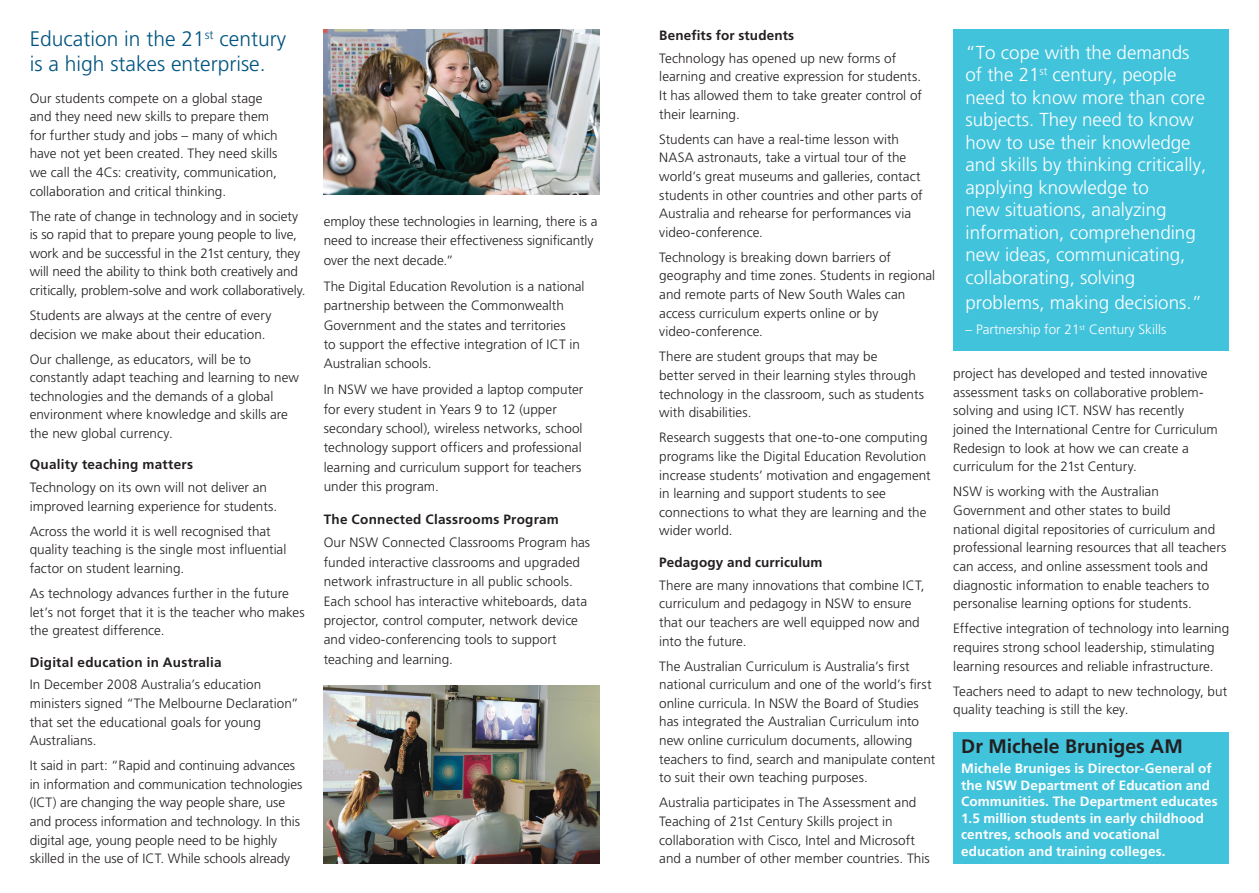
<style>
.page{position:relative;width:1259px;height:893px;background:#fff}
.page>*{position:absolute;margin:0;border:0;box-sizing:border-box;transform-origin:0 0}
._01__BODY_HEAD{font:300 21px/25.7px "Frutiger LT Std";color:#005480}
._02__BODY_SUB_HEAD{font:700 19.5px "Frutiger LT Std";color:#231f20}
._04__PULL_OUT{font:300 18.75px/22.5px "Frutiger LT Std";color:#fff}
._03__BODY_COPY{font:300 13.5px/18.6px "Frutiger LT Std";color:#231f20}
._03__BODY_COPY-2{font:700 13.5px/16.5px "Frutiger LT Std";letter-spacing:.005em;color:#fff}
._02__BODY_SUB_HEAD-2{font:700 13.5px "Frutiger LT Std";letter-spacing:.015em;color:#231f20}
._04__PULL_OUT-2{font:300 13.5px "Frutiger LT Std";color:#fff}
</style>
<div class="page">
<img style="left:324px;top:30px;width:276px;height:165px">
<div style="left:953px;top:732px;width:276px;height:131px;background:#42c3dc"></div>
<div style="left:953px;top:30px;width:276px;height:321px;background:#42c3dc"></div>
<img style="left:324px;top:686px;width:276px;height:177px">
<p class="_01__BODY_HEAD" style="left:30px;top:26px;width:258px">Education in the 21<sup>st</sup> century is a high stakes enterprise.</p>
<p class="_03__BODY_COPY" style="left:30px;top:89px;width:249px">Our students compete on a global stage and they need new skills to prepare them for further study and jobs – many of which have not yet been created. They need skills we call the 4Cs: creativity, communication, collaboration and critical thinking.</p>
<p class="_03__BODY_COPY" style="left:30px;top:207px;width:277px">The rate of change in technology and in society is so rapid that to prepare young people to live, work and be successful in the 21st century, they will need the ability to think both creatively and critically, problem-solve and work collaboratively.</p>
<p class="_03__BODY_COPY" style="left:30px;top:306px;width:243px">Students are always at the centre of every decision we make about their education.</p>
<p class="_03__BODY_COPY" style="left:30px;top:350px;width:271px">Our challenge, as educators, will be to constantly adapt teaching and learning to new technologies and the demands of a global environment where knowledge and skills are the new global currency.</p>
<p class="_02__BODY_SUB_HEAD-2" style="left:30px;top:457px;width:165px">Quality teaching matters</p>
<p class="_03__BODY_COPY" style="left:30px;top:478px;width:249px">Technology on its own will not deliver an improved learning experience for students.</p>
<p class="_03__BODY_COPY" style="left:30px;top:522px;width:258px">Across the world it is well recognised that quality teaching is the single most influential factor on student learning.</p>
<p class="_03__BODY_COPY" style="left:30px;top:584px;width:276px">As technology advances further in the future let’s not forget that it is the teacher who makes the greatest difference.</p>
<p class="_02__BODY_SUB_HEAD-2" style="left:30px;top:654px;width:193px">Digital education in Australia</p>
<p class="_03__BODY_COPY" style="left:30px;top:676px;width:270px">In December 2008 Australia’s education ministers signed “The Melbourne Declaration” that set the educational goals for young Australians.</p>
<p class="_03__BODY_COPY" style="left:30px;top:756px;width:274px">It said in part: “Rapid and continuing advances in information and communication technologies (ICT) are changing the way people share, use and process information and technology. In this digital age, young people need to be highly skilled in the use of ICT. While schools already</p>
<p class="_03__BODY_COPY" style="left:324px;top:212px;width:275px;line-height:19.5px">employ these technologies in learning, there is a need to increase their effectiveness significantly over the next decade.”</p>
<p class="_03__BODY_COPY" style="left:324px;top:276px;width:262px;line-height:19.5px">The Digital Education Revolution is a national partnership between the Commonwealth Government and the states and territories<br>to support the effective integration of ICT in Australian schools.</p>
<p class="_03__BODY_COPY" style="left:324px;top:380px;width:261px;line-height:19.5px">In NSW we have provided a laptop computer for every student in Years 9 to 12 (upper secondary school), wireless networks, school technology support officers and professional learning and curriculum support for teachers under this program.</p>
<p class="_02__BODY_SUB_HEAD-2" style="left:324px;top:511px;width:236px">The Connected Classrooms Program</p>
<p class="_03__BODY_COPY" style="left:324px;top:533px;width:268px;line-height:19.5px">Our NSW Connected Classrooms Program has funded interactive classrooms and upgraded network infrastructure in all public schools.<br>Each school has interactive whiteboards, data projector, control computer, network device and video-conferencing tools to support teaching and learning.</p>
<p class="_02__BODY_SUB_HEAD-2" style="left:659px;top:27px;width:136px">Benefits for students</p>
<p class="_03__BODY_COPY" style="left:659px;top:49px;width:264px">Technology has opened up new forms of learning and creative expression for students.<br>It has allowed them to take greater control of their learning.</p>
<p class="_03__BODY_COPY" style="left:659px;top:130px;width:265px">Students can have a real-time lesson with NASA astronauts, take a virtual tour of the world’s great museums and galleries, contact students in other countries and other parts of Australia and rehearse for performances via video-conference.</p>
<p class="_03__BODY_COPY" style="left:659px;top:248px;width:277px">Technology is breaking down barriers of geography and time zones. Students in regional and remote parts of New South Wales can access curriculum experts online or by video-conference.</p>
<p class="_03__BODY_COPY" style="left:659px;top:348px;width:266px">There are student groups that may be<br>better served in their learning styles through technology in the classroom, such as students with disabilities.</p>
<p class="_03__BODY_COPY" style="left:659px;top:428px;width:273px">Research suggests that one-to-one computing programs like the Digital Education Revolution increase students’ motivation and engagement in learning and support students to see connections to what they are learning and the wider world.</p>
<p class="_02__BODY_SUB_HEAD-2" style="left:659px;top:554px;width:165px">Pedagogy and curriculum</p>
<p class="_03__BODY_COPY" style="left:659px;top:576px;width:267px">There are many innovations that combine ICT, curriculum and pedagogy in NSW to ensure that our teachers are well equipped now and into the future.</p>
<p class="_03__BODY_COPY" style="left:659px;top:657px;width:277px">The Australian Curriculum is Australia’s first national curriculum and one of the world’s first online curricula. In NSW the Board of Studies has integrated the Australian Curriculum into new online curriculum documents, allowing teachers to find, search and manipulate content to suit their own teaching purposes.</p>
<p class="_03__BODY_COPY" style="left:659px;top:794px;width:272px">Australia participates in The Assessment and Teaching of 21st Century Skills project in collaboration with Cisco, Intel and Microsoft and a number of other member countries. This</p>
<p class="_04__PULL_OUT" style="left:965px;top:41px;width:242px">“To cope with the demands of the 21<sup>st</sup> century, people need to know more than core subjects. They need to know how to use their knowledge and skills by thinking critically, applying knowledge to<br>new situations, analyzing information, comprehending new ideas, communicating, collaborating, solving</p>
<p class="_04__PULL_OUT" style="left:965px;top:292px;width:238px">problems, making decisions.”</p>
<p class="_04__PULL_OUT-2" style="left:965px;top:322px;width:202px">– Partnership for 21<sup>st</sup> Century Skills</p>
<p class="_03__BODY_COPY" style="left:953px;top:364px;width:266px">project has developed and tested innovative assessment tasks on collaborative problem&shy;solving and using ICT. NSW has recently joined the International Centre for Curriculum Redesign to look at how we can create a curriculum for the 21st Century.</p>
<p class="_03__BODY_COPY" style="left:953px;top:482px;width:275px">NSW is working with the Australian Government and other states to build<br>national digital repositories of curriculum and professional learning resources that all teachers can access, and online assessment tools and diagnostic information to enable teachers to personalise learning options for students.</p>
<p class="_03__BODY_COPY" style="left:953px;top:619px;width:277px">Effective integration of technology into learning requires strong school leadership, stimulating learning resources and reliable infrastructure.</p>
<p class="_03__BODY_COPY" style="left:953px;top:682px;width:275px">Teachers need to adapt to new technology, but quality teaching is still the key.</p>
<p class="_02__BODY_SUB_HEAD" style="left:961px;top:734px;width:223px">Dr Michele Bruniges AM</p>
<p class="_03__BODY_COPY-2" style="left:961px;top:760px;width:258px">Michele Bruniges is Director-General of the NSW Department of Education and Communities. The Department educates 1.5 million students in early childhood centres, schools and vocational education and training colleges.</p>
</div>
